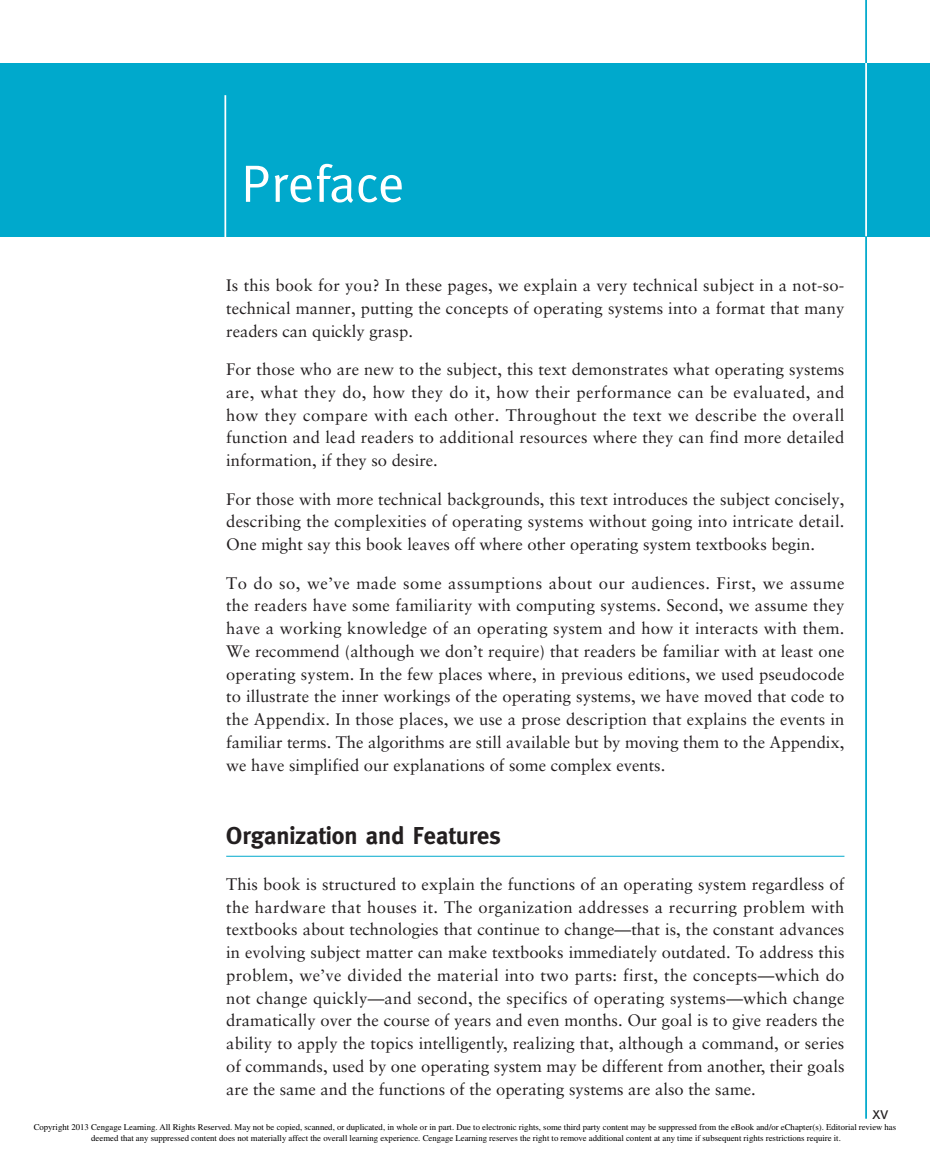
<style>
.page{position:relative;width:930px;height:1150px;background:#fff}
.page>*{position:absolute;margin:0;border:0;box-sizing:border-box;transform-origin:0 0}
.t1{font:52.5px "Meta";color:#fff}
.t2{font:700 24.5px "Meta";color:#231f20}
.t3{font:17.5px "Meta";color:#231f20}
.t4{font:16.62px/22.8px "Sabon";color:#231f20;text-align:justify}
.t5{font:8.75px/10.5px "Times";color:#000;text-align:center}
</style>
<div class="page">
<div style="left:0;top:63px;width:929px;height:173px;background:#00a9cc"></div>
<hr style="left:865px;top:0;width:1px;height:1118px;background:#00a9cc">
<hr style="left:865px;top:63px;width:1px;height:173px;background:#fff">
<hr style="left:226px;top:856px;width:618px;height:1px;background:#00a9cc">
<hr style="left:224px;top:95px;width:2px;height:143px;background:#fff">
<p class="t1" style="left:241px;top:163px;width:165px">Preface</p>
<p class="t4" style="left:226px;top:275px;width:619px">Is this book for you? In these pages, we explain a very technical subject in a not-so&shy;technical manner, putting the concepts of operating systems into a format that many readers can quickly grasp.</p>
<p class="t4" style="left:226px;top:359px;width:619px">For those who are new to the subject, this text demonstrates what operating systems are, what they do, how they do it, how their performance can be evaluated, and how they compare with each other. Throughout the text we describe the overall function and lead readers to additional resources where they can find more detailed information, if they so desire.</p>
<p class="t4" style="left:226px;top:489px;width:619px">For those with more technical backgrounds, this text introduces the subject concisely, describing the complexities of operating systems without going into intricate detail.<br>One might say this book leaves off where other operating system textbooks begin.</p>
<p class="t4" style="left:226px;top:573px;width:619px">To do so, we’ve made some assumptions about our audiences. First, we assume the readers have some familiarity with computing systems. Second, we assume they have a working knowledge of an operating system and how it interacts with them.<br>We recommend (although we don’t require) that readers be familiar with at least one operating system. In the few places where, in previous editions, we used pseudocode to illustrate the inner workings of the operating systems, we have moved that code to the Appendix. In those places, we use a prose description that explains the events in familiar terms. The algorithms are still available but by moving them to the Appendix, we have simplified our explanations of some complex events.</p>
<p class="t2" style="left:226px;top:826px;width:276px">Organization and Features</p>
<p class="t4" style="left:226px;top:874px;width:619px">This book is structured to explain the functions of an operating system regardless of the hardware that houses it. The organization addresses a recurring problem with textbooks about technologies that continue to change—that is, the constant advances in evolving subject matter can make textbooks immediately outdated. To address this problem, we’ve divided the material into two parts: first, the concepts—which do not change quickly—and second, the specifics of operating systems—which change dramatically over the course of years and even months. Our goal is to give readers the ability to apply the topics intelligently, realizing that, although a command, or series of commands, used by one operating system may be different from another, their goals are the same and the functions of the operating systems are also the same.</p>
<p class="t3" style="left:872px;top:1106px;width:18px">xv</p>
<p class="t5" style="left:34px;top:1122px;width:863px">Copyright 2013 Cengage Learning. All Rights Reserved. May not be copied, scanned, or duplicated, in whole or in part. Due to electronic rights, some third party content may be suppressed from the eBook and/or eChapter(s). Editorial review has deemed that any suppressed content does not materially affect the overall learning experience. Cengage Learning reserves the right to remove additional content at any time if subsequent rights restrictions require it.</p>
</div>
